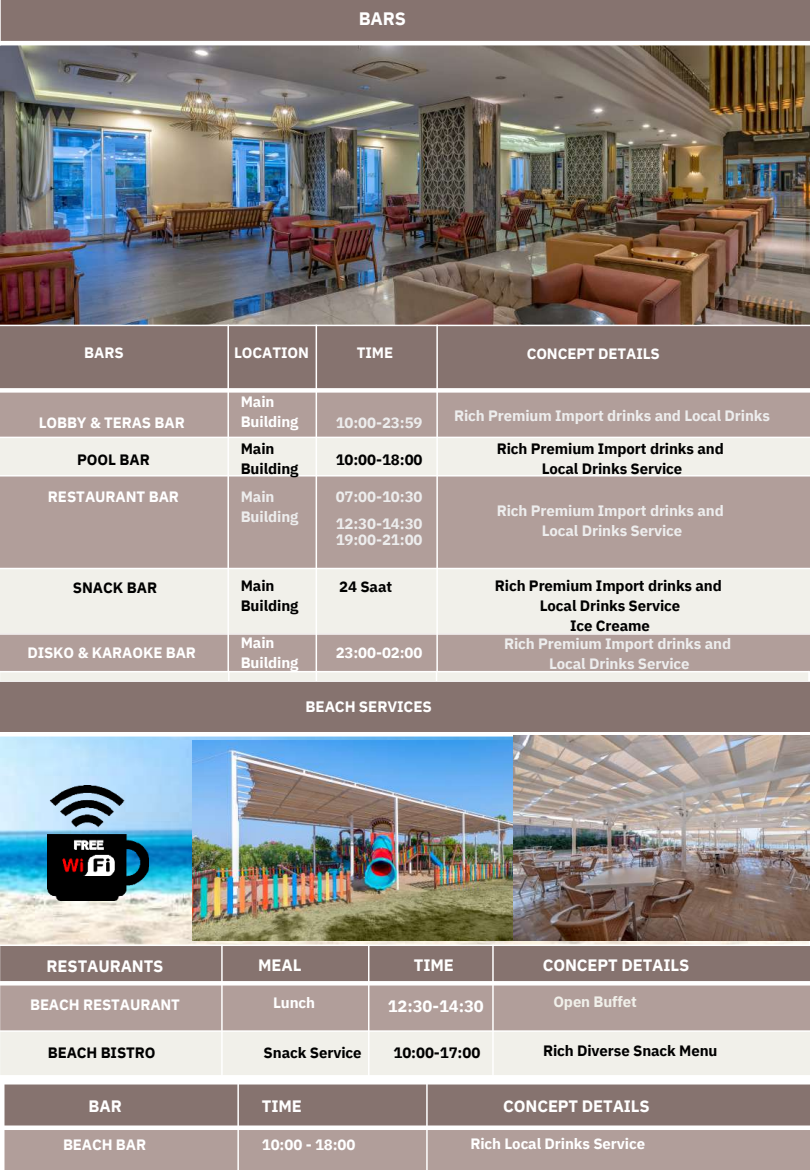
<style>
.page{position:relative;width:810px;height:1170px;background:#fff}
.page>*{position:absolute;margin:0;border:0;box-sizing:border-box;transform-origin:0 0}
.t1{font:700 18px "IBM Plex Sans";color:#fff}
.t2{font:700 16.5px "IBM Plex Sans";letter-spacing:-.005em;color:#fff}
.t3{font:700 15.15px "IBM Plex Sans";letter-spacing:-.005em;color:#fff}
.t4{font:700 15px/20.2px "IBM Plex Sans";letter-spacing:-.005em;color:#000}
.t5{font:700 15px/20.2px "IBM Plex Sans";letter-spacing:-.005em;color:#ededed}
.t6{font:700 15px/20.2px "IBM Plex Sans";letter-spacing:-.005em;color:#fff}
.t7{font:700 15px "IBM Plex Sans";letter-spacing:-.005em;color:#f1f0ea}
</style>
<div class="page">
<img style="left:0;top:45px;width:810px;height:280px">
<div style="left:0;top:0;width:810px;height:43px;background:#86736f"></div>
<hr style="left:0;top:0;width:1px;height:45px;background:#fff">
<hr style="left:0;top:41px;width:810px;height:4px;background:#fff">
<img style="left:0;top:737px;width:809px;height:208px">
<div style="left:0;top:325px;width:228px;height:65px;background:#86736f"></div>
<div style="left:228px;top:325px;width:88px;height:65px;background:#86736f"></div>
<div style="left:316px;top:325px;width:121px;height:65px;background:#86736f"></div>
<div style="left:437px;top:325px;width:373px;height:65px;background:#86736f"></div>
<div style="left:0;top:390px;width:228px;height:47px;background:#b19e9a"></div>
<div style="left:228px;top:390px;width:88px;height:47px;background:#b19e9a"></div>
<div style="left:316px;top:390px;width:121px;height:47px;background:#b19e9a"></div>
<div style="left:437px;top:390px;width:373px;height:47px;background:#b19e9a"></div>
<div style="left:0;top:437px;width:228px;height:39px;background:#f1f0ea"></div>
<div style="left:228px;top:437px;width:88px;height:39px;background:#f1f0ea"></div>
<div style="left:316px;top:437px;width:121px;height:39px;background:#f1f0ea"></div>
<div style="left:437px;top:437px;width:373px;height:39px;background:#f1f0ea"></div>
<div style="left:0;top:476px;width:228px;height:93px;background:#b19e9a"></div>
<div style="left:228px;top:476px;width:88px;height:93px;background:#b19e9a"></div>
<div style="left:316px;top:476px;width:121px;height:93px;background:#b19e9a"></div>
<div style="left:437px;top:476px;width:373px;height:93px;background:#b19e9a"></div>
<div style="left:0;top:569px;width:228px;height:65px;background:#f1f0ea"></div>
<div style="left:228px;top:569px;width:88px;height:65px;background:#f1f0ea"></div>
<div style="left:316px;top:569px;width:121px;height:65px;background:#f1f0ea"></div>
<div style="left:437px;top:569px;width:373px;height:65px;background:#f1f0ea"></div>
<div style="left:0;top:634px;width:228px;height:38px;background:#b19e9a"></div>
<div style="left:228px;top:634px;width:88px;height:38px;background:#b19e9a"></div>
<div style="left:316px;top:634px;width:121px;height:38px;background:#b19e9a"></div>
<div style="left:437px;top:634px;width:373px;height:38px;background:#b19e9a"></div>
<hr style="left:227px;top:325px;width:2px;height:348px;background:#fff">
<hr style="left:316px;top:325px;width:1px;height:348px;background:#fff">
<hr style="left:436px;top:325px;width:2px;height:348px;background:#fff">
<div style="left:0;top:388px;width:810px;height:5px;background:#fff"></div>
<hr style="left:0;top:437px;width:810px;height:1px;background:#fff">
<hr style="left:0;top:475px;width:810px;height:2px;background:#fff">
<hr style="left:0;top:568px;width:810px;height:1px;background:#fff">
<hr style="left:0;top:633px;width:810px;height:2px;background:#fff">
<hr style="left:0;top:325px;width:810px;height:1px;background:#fff">
<div style="left:0;top:672px;width:229px;height:38px;background:#f1f0ea"></div>
<div style="left:229px;top:672px;width:87px;height:38px;background:#f1f0ea"></div>
<div style="left:316px;top:672px;width:121px;height:38px;background:#f1f0ea"></div>
<div style="left:437px;top:672px;width:372px;height:38px;background:#f1f0ea"></div>
<hr style="left:228px;top:671px;width:2px;height:41px;background:#fff">
<hr style="left:316px;top:671px;width:1px;height:41px;background:#fff">
<hr style="left:436px;top:671px;width:1px;height:41px;background:#fff">
<hr style="left:0;top:671px;width:1px;height:41px;background:#fff">
<hr style="left:808px;top:671px;width:2px;height:41px;background:#fff">
<hr style="left:0;top:671px;width:810px;height:1px;background:#fff">
<div style="left:0;top:681px;width:810px;height:53px;background:#86736f"></div>
<hr style="left:0;top:681px;width:810px;height:1px;background:#fff">
<div style="left:0;top:732px;width:810px;height:5px;background:#fff"></div>
<div style="left:0;top:945px;width:222px;height:38px;background:#86736f"></div>
<div style="left:222px;top:945px;width:147px;height:38px;background:#86736f"></div>
<div style="left:369px;top:945px;width:124px;height:38px;background:#86736f"></div>
<div style="left:493px;top:945px;width:317px;height:38px;background:#86736f"></div>
<div style="left:0;top:983px;width:222px;height:48px;background:#b19e9a"></div>
<div style="left:222px;top:983px;width:147px;height:48px;background:#b19e9a"></div>
<div style="left:369px;top:983px;width:124px;height:48px;background:#b19e9a"></div>
<div style="left:493px;top:983px;width:317px;height:48px;background:#b19e9a"></div>
<div style="left:0;top:1031px;width:222px;height:45px;background:#f1f0ea"></div>
<div style="left:222px;top:1031px;width:147px;height:45px;background:#f1f0ea"></div>
<div style="left:369px;top:1031px;width:124px;height:45px;background:#f1f0ea"></div>
<div style="left:493px;top:1031px;width:317px;height:45px;background:#f1f0ea"></div>
<hr style="left:221px;top:945px;width:2px;height:132px;background:#fff">
<hr style="left:368px;top:945px;width:2px;height:132px;background:#fff">
<hr style="left:492px;top:945px;width:2px;height:132px;background:#fff">
<div style="left:0;top:981px;width:810px;height:5px;background:#fff"></div>
<hr style="left:0;top:1030px;width:810px;height:2px;background:#fff">
<hr style="left:0;top:945px;width:1px;height:132px;background:#fff">
<hr style="left:0;top:945px;width:810px;height:1px;background:#fff">
<hr style="left:0;top:1075px;width:810px;height:2px;background:#fff">
<div style="left:4px;top:1084px;width:234px;height:44px;background:#86736f"></div>
<div style="left:238px;top:1084px;width:189px;height:44px;background:#86736f"></div>
<div style="left:427px;top:1084px;width:383px;height:44px;background:#86736f"></div>
<div style="left:4px;top:1128px;width:234px;height:42px;background:#b19e9a"></div>
<div style="left:238px;top:1128px;width:189px;height:42px;background:#b19e9a"></div>
<div style="left:427px;top:1128px;width:383px;height:42px;background:#b19e9a"></div>
<hr style="left:237px;top:1083px;width:2px;height:87px;background:#fff">
<hr style="left:426px;top:1083px;width:2px;height:87px;background:#fff">
<hr style="left:4px;top:1126px;width:806px;height:4px;background:#fff">
<hr style="left:4px;top:1083px;width:1px;height:87px;background:#fff">
<hr style="left:4px;top:1083px;width:806px;height:2px;background:#fff">
<img style="left:48px;top:785px;width:101px;height:116px">
<div style="left:65px;top:876px;width:55px;height:16px;background:#000"></div>
<img style="left:192px;top:740px;width:321px;height:201px">
<img style="left:513px;top:736px;width:297px;height:205px">
<p class="t1" style="left:359px;top:6px;width:49px">BARS</p>
<p class="t6" style="left:84px;top:342px;width:41px">BARS</p>
<p class="t6" style="left:234px;top:342px;width:76px">LOCATION</p>
<p class="t6" style="left:357px;top:342px;width:38px">TIME</p>
<p class="t6" style="left:527px;top:344px;width:135px">CONCEPT DETAILS</p>
<p class="t6" style="left:39px;top:412px;width:148px">LOBBY &amp; TERAS BAR</p>
<p class="t4" style="left:77px;top:450px;width:74px">POOL BAR</p>
<p class="t6" style="left:48px;top:487px;width:133px">RESTAURANT BAR</p>
<p class="t4" style="left:73px;top:577px;width:86px">SNACK BAR</p>
<p class="t6" style="left:27px;top:642px;width:170px">DISKO &amp; KARAOKE BAR</p>
<p class="t6" style="left:241px;top:391px;width:59px">Main<br>Building</p>
<p class="t4" style="left:241px;top:438px;width:59px">Main<br>Building</p>
<p class="t5" style="left:241px;top:486px;width:59px">Main<br>Building</p>
<p class="t4" style="left:241px;top:575px;width:59px">Main<br>Building</p>
<p class="t6" style="left:241px;top:632px;width:59px">Main<br>Building</p>
<p class="t5" style="left:336px;top:412px;width:88px">10:00-23:59</p>
<p class="t4" style="left:336px;top:450px;width:88px">10:00-18:00</p>
<p class="t5" style="left:336px;top:483px;width:88px;line-height:27px">07:00-10:30<br>12:30-14:30</p>
<p class="t5" style="left:336px;top:529px;width:88px">19:00-21:00</p>
<p class="t4" style="left:339px;top:577px;width:55px">24 Saat</p>
<p class="t6" style="left:336px;top:642px;width:88px">23:00-02:00</p>
<p class="t5" style="left:454px;top:405px;width:317px">Rich Premium Import drinks and Local Drinks</p>
<p class="t4" style="left:497px;top:438px;width:228px;text-align:center">Rich Premium Import drinks and<br>Local Drinks Service</p>
<p class="t5" style="left:497px;top:500px;width:228px;text-align:center">Rich Premium Import drinks and<br>Local Drinks Service</p>
<p class="t4" style="left:495px;top:575px;width:228px;text-align:center">Rich Premium Import drinks and<br>Local Drinks Service<br>Ice Creame</p>
<p class="t5" style="left:504px;top:633px;width:228px;text-align:center">Rich Premium Import drinks and<br>Local Drinks Service</p>
<p class="t3" style="left:306px;top:696px;width:128px">BEACH SERVICES</p>
<p class="t2" style="left:258px;top:954px;width:45px">MEAL</p>
<p class="t2" style="left:47px;top:955px;width:118px">RESTAURANTS</p>
<p class="t6" style="left:30px;top:994px;width:151px">BEACH RESTAURANT</p>
<p class="t6" style="left:273px;top:992px;width:44px">Lunch</p>
<p class="t2" style="left:414px;top:954px;width:42px">TIME</p>
<p class="t2" style="left:388px;top:995px;width:98px">12:30-14:30</p>
<p class="t2" style="left:543px;top:954px;width:148px">CONCEPT DETAILS</p>
<p class="t7" style="left:553px;top:992px;width:85px">Open Buffet</p>
<p class="t4" style="left:48px;top:1042px;width:109px">BEACH BISTRO</p>
<p class="t4" style="left:264px;top:1042px;width:100px">Snack Service</p>
<p class="t4" style="left:394px;top:1042px;width:88px">10:00-17:00</p>
<p class="t4" style="left:543px;top:1040px;width:176px">Rich Diverse Snack Menu</p>
<p class="t2" style="left:88px;top:1095px;width:35px">BAR</p>
<p class="t6" style="left:63px;top:1135px;width:85px">BEACH BAR</p>
<p class="t2" style="left:262px;top:1095px;width:41px">TIME</p>
<p class="t6" style="left:262px;top:1135px;width:95px">10:00 - 18:00</p>
<p class="t2" style="left:503px;top:1095px;width:148px">CONCEPT DETAILS</p>
<p class="t6" style="left:470px;top:1133px;width:176px">Rich Local Drinks Service</p>
</div>
